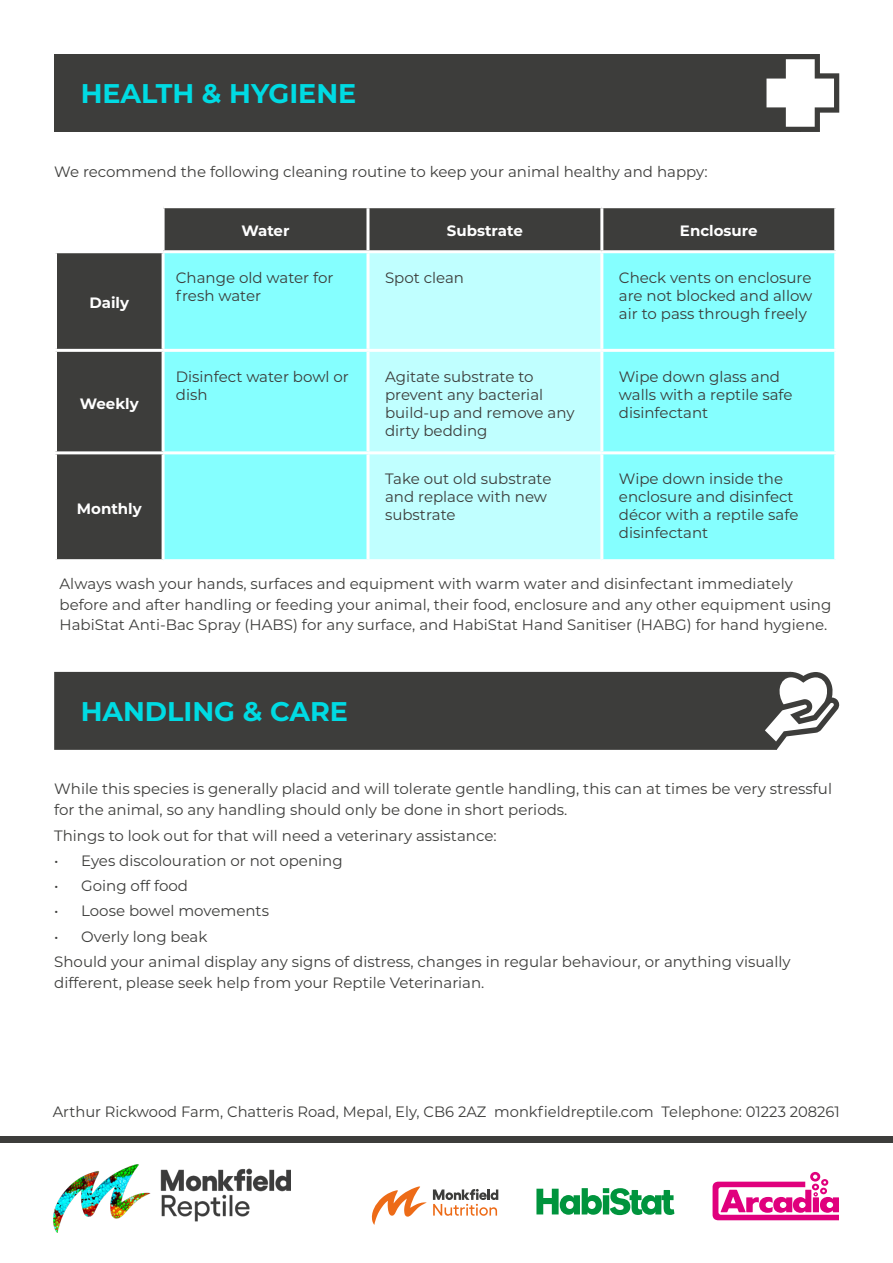
<style>
.page{position:relative;width:893px;height:1263px;background:#fff}
.page>*{position:absolute;margin:0;border:0;box-sizing:border-box;transform-origin:0 0}
.t1{font:700 27px "Montserrat";color:#00dbe3}
.t2{font:15px/21px "Montserrat";color:#3d3d3b}
.t3{font:15px/18px "Montserrat";color:#3c3c3a}
.t4{font:700 15px "Montserrat";color:#fff}
</style>
<div class="page">
<div style="left:54px;top:54px;width:746px;height:78px;background:#3d3d3b"></div>
<div style="left:54px;top:672px;width:703px;height:78px;background:#3d3d3b"></div>
<svg style="left:766px;top:54px;width:73px;height:78px"></svg>
<svg style="left:57px;top:208px;width:777px;height:351px;background:#4b4b49"></svg>
<div style="left:165px;top:253px;width:201px;height:306px;background:#85ffff"></div>
<div style="left:369px;top:253px;width:231px;height:306px;background:#c0ffff"></div>
<div style="left:603px;top:253px;width:231px;height:306px;background:#85ffff"></div>
<hr style="left:162px;top:208px;width:3px;height:42px;background:#fff">
<hr style="left:366px;top:208px;width:3px;height:42px;background:#fff">
<hr style="left:600px;top:208px;width:3px;height:42px;background:#fff">
<hr style="left:54px;top:250px;width:109px;height:3px;background:#fff">
<hr style="left:54px;top:349px;width:109px;height:3px;background:#fff">
<hr style="left:54px;top:451px;width:109px;height:3px;background:#fff">
<hr style="left:163px;top:250px;width:205px;height:3px;background:#fff">
<hr style="left:162px;top:253px;width:3px;height:96px;background:#fff">
<hr style="left:368px;top:250px;width:234px;height:3px;background:#fff">
<hr style="left:366px;top:253px;width:3px;height:96px;background:#fff">
<hr style="left:602px;top:250px;width:235px;height:3px;background:#fff">
<hr style="left:600px;top:253px;width:3px;height:96px;background:#fff">
<hr style="left:163px;top:349px;width:205px;height:3px;background:#fff">
<hr style="left:162px;top:352px;width:3px;height:99px;background:#fff">
<hr style="left:368px;top:349px;width:234px;height:3px;background:#fff">
<hr style="left:366px;top:352px;width:3px;height:99px;background:#fff">
<hr style="left:602px;top:349px;width:235px;height:3px;background:#fff">
<hr style="left:600px;top:352px;width:3px;height:99px;background:#fff">
<hr style="left:163px;top:451px;width:205px;height:3px;background:#fff">
<hr style="left:162px;top:454px;width:3px;height:105px;background:#fff">
<hr style="left:368px;top:451px;width:234px;height:3px;background:#fff">
<hr style="left:366px;top:454px;width:3px;height:105px;background:#fff">
<hr style="left:602px;top:451px;width:235px;height:3px;background:#fff">
<hr style="left:600px;top:454px;width:3px;height:105px;background:#fff">
<svg style="left:757px;top:672px;width:82px;height:78px"></svg>
<div style="left:0;top:1136px;width:893px;height:6px;background:#3d3d3b"></div>
<svg style="left:536px;top:1188px;width:138px;height:27px"></svg>
<svg style="left:713px;top:1172px;width:126px;height:48px"></svg>
<svg style="left:433px;top:1189px;width:65px;height:27px"></svg>
<svg style="left:371px;top:1186px;width:56px;height:39px"></svg>
<img style="left:54px;top:1164px;width:237px;height:68px">
<p class="t1" style="left:81px;top:74px;width:277px">HEALTH &amp; HYGIENE</p>
<p class="t2" style="left:54px;top:160px;width:655px">We recommend the following cleaning routine to keep your animal healthy and happy:</p>
<p class="t4" style="left:89px;top:292px;width:41px">Daily</p>
<p class="t4" style="left:80px;top:393px;width:60px">Weekly</p>
<p class="t4" style="left:77px;top:498px;width:66px">Monthly</p>
<p class="t4" style="left:241px;top:220px;width:50px">Water</p>
<p class="t4" style="left:447px;top:220px;width:78px">Substrate</p>
<p class="t4" style="left:680px;top:220px;width:79px">Enclosure</p>
<p class="t3" style="left:176px;top:268px;width:159px">Change old water for fresh water</p>
<p class="t3" style="left:385px;top:268px;width:81px">Spot clean</p>
<p class="t3" style="left:619px;top:268px;width:195px;text-align:justify">Check vents on enclosure are not blocked and allow air to pass through freely</p>
<p class="t3" style="left:176px;top:367px;width:175px">Disinfect water bowl or dish</p>
<p class="t3" style="left:385px;top:367px;width:191px">Agitate substrate to prevent any bacterial build-up and remove any dirty bedding</p>
<p class="t3" style="left:619px;top:367px;width:175px">Wipe down glass and walls with a reptile safe disinfectant</p>
<p class="t3" style="left:385px;top:470px;width:168px">Take out old substrate and replace with new substrate</p>
<p class="t3" style="left:619px;top:470px;width:181px">Wipe down inside the enclosure and disinfect décor with a reptile safe disinfectant</p>
<p class="t2" style="left:60px;top:573px;width:773px">Always wash your hands, surfaces and equipment with warm water and disinfectant immediately before and after handling or feeding your animal, their food, enclosure and any other equipment using<br>HabiStat Anti-Bac Spray (HABS) for any surface, and HabiStat Hand Sanitiser (HABG) for hand hygiene.</p>
<p class="t1" style="left:81px;top:692px;width:269px">HANDLING &amp; CARE</p>
<p class="t2" style="left:54px;top:778px;width:779px">While this species is generally placid and will tolerate gentle handling, this can at times be very stressful for the animal, so any handling should only be done in short periods.</p>
<p class="t2" style="left:54px;top:824px;width:444px">Things to look out for that will need a veterinary assistance:</p>
<p class="t2" style="left:54px;top:850px;width:290px">• Eyes discolouration or not opening</p>
<p class="t2" style="left:54px;top:875px;width:135px">• Going off food</p>
<p class="t2" style="left:54px;top:900px;width:216px">• Loose bowel movements</p>
<p class="t2" style="left:54px;top:925px;width:155px">• Overly long beak</p>
<p class="t2" style="left:54px;top:951px;width:738px">Should your animal display any signs of distress, changes in regular behaviour, or anything visually different, please seek help from your Reptile Veterinarian.</p>
<p class="t2" style="left:53px;top:1101px;width:788px">Arthur Rickwood Farm, Chatteris Road, Mepal, Ely, CB6 2AZ monkfieldreptile.com Telephone: 01223 208261</p>
</div>
